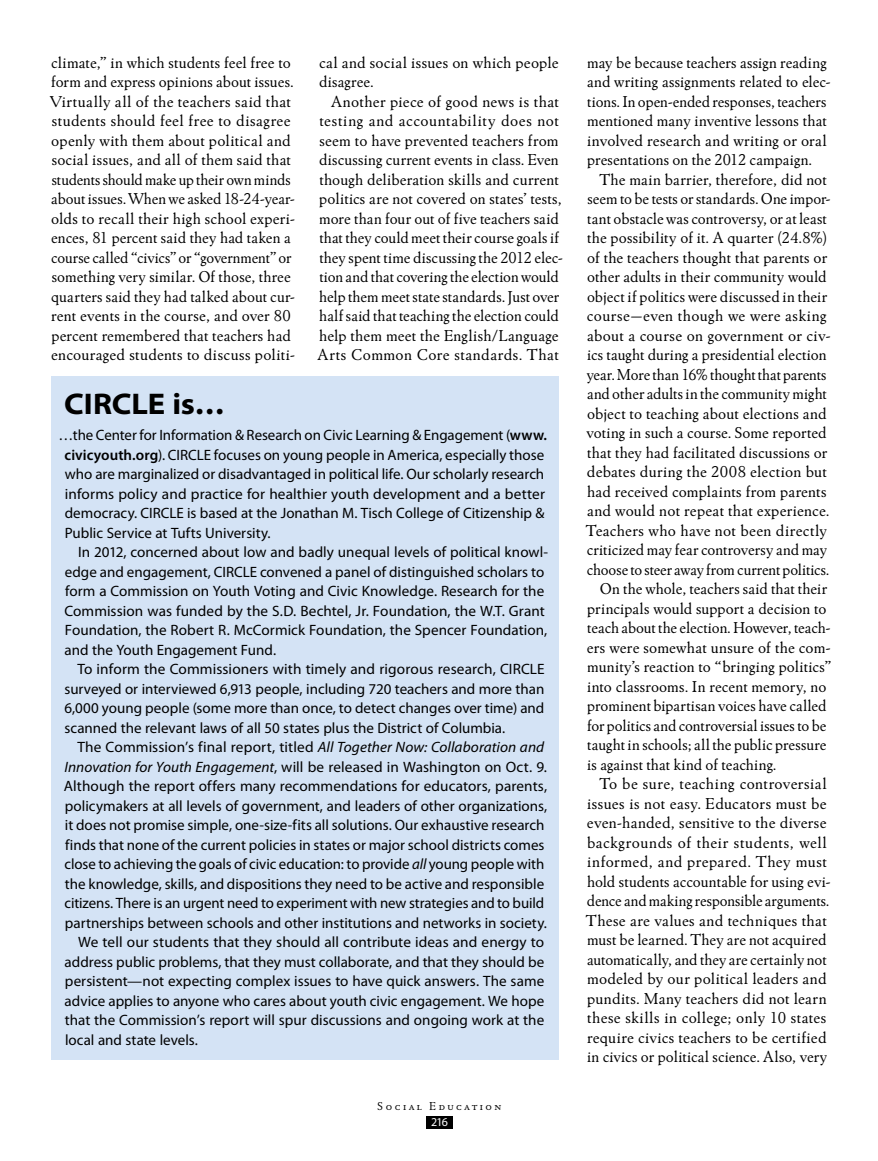
<style>
.page{position:relative;width:878px;height:1161px;background:#fff}
.page>*{position:absolute;margin:0;border:0;box-sizing:border-box;transform-origin:0 0}
.t1{font:700 semi-expanded 30px "Myriad Pro";letter-spacing:-.005em;color:#000}
.t2{font:16.5px/19.5px "Winchester New ITC";letter-spacing:.01em;color:#000}
.t3{font:16.5px "Winchester New ITC";letter-spacing:-.01em;color:#000}
.t4{font:16.5px "Winchester New ITC";letter-spacing:.03em;color:#000}
.t5{font:15px/19.5px "Myriad Pro";color:#000}
.t6{font:12px "Winchester New ITC Book SC";letter-spacing:.2em;color:#000}
.t7{font:12px "Myriad Pro";color:#fff}
.s1{font-weight:600}
.s2{font-style:italic}
</style>
<div class="page">
<div style="left:426px;top:1117px;width:26px;height:12px;background:#000"></div>
<div style="left:51px;top:376px;width:507px;height:683px;background:#d4e3f5"></div>
<p class="t2" style="left:50px;top:52px;width:247px">climate,” in which students feel free to form and express opinions about issues.<br>Virtually all of the teachers said that students should feel free to disagree openly with them about political and social issues, and all of them said that students should make up their own minds about issues. When we asked 18-24-year&shy;olds to recall their high school experi&shy;ences, 81 percent said they had taken a course called “civics” or “government” or something very similar. Of those, three quarters said they had talked about cur&shy;rent events in the course, and over 80 percent remembered that teachers had encouraged students to discuss politi-</p>
<p class="t2" style="left:319px;top:52px;width:241px">cal and social issues on which people disagree.</p>
<p class="t2" style="left:317px;top:91px;width:247px;text-align:center">Another piece of good news is that testing and accountability does not seem to have prevented teachers from discussing current events in class. Even though deliberation skills and current politics are not covered on states’ tests, more than four out of five teachers said that they could meet their course goals if they spent time discussing the 2012 elec&shy;tion and that covering the election would help them meet state standards. Just over half said that teaching the election could help them meet the English/Language Arts Common Core standards. That</p>
<h1 class="t1" style="left:64px;top:387px;width:162px">CIRCLE is…</h1>
<p class="t5" style="left:65px;top:426px;width:484px;text-indent:-6px">…the Center for Information &amp; Research on Civic Learning &amp; Engagement (<span class="s1">www. civicyouth.org</span>). CIRCLE focuses on young people in America, especially those who are marginalized or disadvantaged in political life. Our scholarly research informs policy and practice for healthier youth development and a better democracy. CIRCLE is based at the Jonathan M. Tisch College of Citizenship &amp; Public Service at Tufts University.</p>
<p class="t5" style="left:64px;top:543px;width:485px;text-indent:14px">In 2012, concerned about low and badly unequal levels of political knowl&shy;edge and engagement, CIRCLE convened a panel of distinguished scholars to form a Commission on Youth Voting and Civic Knowledge. Research for the Commission was funded by the S.D. Bechtel, Jr. Foundation, the W.T. Grant Foundation, the Robert R. McCormick Foundation, the Spencer Foundation, and the Youth Engagement Fund.</p>
<p class="t5" style="left:64px;top:660px;width:482px;text-align:justify;text-indent:13px">To inform the Commissioners with timely and rigorous research, CIRCLE surveyed or interviewed 6,913 people, including 720 teachers and more than 6,000 young people (some more than once, to detect changes over time) and scanned the relevant laws of all 50 states plus the District of Columbia.</p>
<p class="t5" style="left:77px;top:738px;width:468px">The Commission’s final report, titled <span class="s2">All Together Now: Collaboration and</span></p>
<p class="t5" style="left:64px;top:757px;width:484px"><span class="s2">Innovation for Youth Engagement</span>, will be released in Washington on Oct. 9.</p>
<p class="t5" style="left:64px;top:777px;width:485px">Although the report offers many recommendations for educators, parents,</p>
<p class="t5" style="left:65px;top:796px;width:484px">policymakers at all levels of government, and leaders of other organizations,</p>
<p class="t5" style="left:65px;top:816px;width:481px">it does not promise simple, one-size-fits all solutions. Our exhaustive research</p>
<p class="t5" style="left:65px;top:835px;width:481px">finds that none of the current policies in states or major school districts comes</p>
<p class="t5" style="left:65px;top:855px;width:481px">close to achieving the goals of civic education: to provide <span class="s2">all</span> young people with</p>
<p class="t5" style="left:65px;top:874px;width:481px">the knowledge, skills, and dispositions they need to be active and responsible</p>
<p class="t5" style="left:65px;top:894px;width:481px">citizens. There is an urgent need to experiment with new strategies and to build</p>
<p class="t5" style="left:65px;top:913px;width:483px">partnerships between schools and other institutions and networks in society.</p>
<p class="t5" style="left:78px;top:933px;width:467px">We tell our students that they should all contribute ideas and energy to</p>
<p class="t5" style="left:65px;top:952px;width:481px">address public problems, that they must collaborate, and that they should be</p>
<p class="t5" style="left:65px;top:972px;width:481px">persistent—not expecting complex issues to have quick answers. The same</p>
<p class="t5" style="left:65px;top:991px;width:481px">advice applies to anyone who cares about youth civic engagement. We hope</p>
<p class="t5" style="left:65px;top:1011px;width:481px">that the Commission’s report will spur discussions and ongoing work at the</p>
<p class="t5" style="left:65px;top:1030px;width:134px">local and state levels.</p>
<p class="t6" style="left:377px;top:1098px;width:125px">Social Education</p>
<p class="t7" style="left:431px;top:1116px;width:18px">216</p>
<p class="t2" style="left:587px;top:52px;width:245px">may be because teachers assign reading and writing assignments related to elec&shy;tions. In open-ended responses, teachers mentioned many inventive lessons that involved research and writing or oral presentations on the 2012 campaign.</p>
<p class="t2" style="left:599px;top:169px;width:229px">The main barrier, therefore, did not</p>
<p class="t2" style="left:587px;top:189px;width:245px">seem to be tests or standards. One impor-</p>
<p class="t2" style="left:587px;top:208px;width:241px">tant obstacle was controversy, or at least</p>
<p class="t2" style="left:587px;top:228px;width:241px">the possibility of it. A quarter (24.8%)</p>
<p class="t2" style="left:587px;top:247px;width:242px">of the teachers thought that parents or</p>
<p class="t2" style="left:587px;top:267px;width:241px">other adults in their community would</p>
<p class="t2" style="left:587px;top:286px;width:242px">object if politics were discussed in their</p>
<p class="t2" style="left:587px;top:306px;width:241px">course—even though we were asking</p>
<p class="t2" style="left:587px;top:325px;width:245px">about a course on government or civ-</p>
<p class="t2" style="left:587px;top:345px;width:241px">ics taught during a presidential election</p>
<p class="t2" style="left:586px;top:364px;width:241px">year. More than 16% thought that parents</p>
<p class="t2" style="left:587px;top:384px;width:241px">and other adults in the community might</p>
<p class="t2" style="left:587px;top:403px;width:241px">object to teaching about elections and</p>
<p class="t2" style="left:586px;top:423px;width:242px">voting in such a course. Some reported</p>
<p class="t2" style="left:587px;top:442px;width:241px">that they had facilitated discussions or</p>
<p class="t2" style="left:587px;top:462px;width:241px">debates during the 2008 election but</p>
<p class="t2" style="left:587px;top:481px;width:241px">had received complaints from parents</p>
<p class="t2" style="left:587px;top:501px;width:244px">and would not repeat that experience.</p>
<p class="t2" style="left:586px;top:520px;width:243px">Teachers who have not been directly</p>
<p class="t2" style="left:587px;top:540px;width:242px">criticized may fear controversy and may</p>
<p class="t3" style="left:587px;top:559px;width:244px">choose to steer away from current politics.</p>
<p class="t2" style="left:600px;top:579px;width:229px">On the whole, teachers said that their</p>
<p class="t2" style="left:587px;top:598px;width:241px">principals would support a decision to</p>
<p class="t2" style="left:587px;top:618px;width:245px">teach about the election. However, teach-</p>
<p class="t2" style="left:587px;top:637px;width:245px">ers were somewhat unsure of the com-</p>
<p class="t2" style="left:587px;top:657px;width:245px">munity’s reaction to “bringing politics”</p>
<p class="t2" style="left:587px;top:676px;width:241px">into classrooms. In recent memory, no</p>
<p class="t2" style="left:587px;top:696px;width:241px">prominent bipartisan voices have called</p>
<p class="t2" style="left:587px;top:715px;width:241px">for politics and controversial issues to be</p>
<p class="t2" style="left:587px;top:735px;width:241px">taught in schools; all the public pressure</p>
<p class="t2" style="left:587px;top:754px;width:191px">is against that kind of teaching.</p>
<p class="t2" style="left:599px;top:774px;width:229px">To be sure, teaching controversial</p>
<p class="t2" style="left:587px;top:793px;width:241px">issues is not easy. Educators must be</p>
<p class="t2" style="left:587px;top:813px;width:241px">even-handed, sensitive to the diverse</p>
<p class="t4" style="left:587px;top:832px;width:241px">backgrounds of their students, well</p>
<p class="t2" style="left:587px;top:852px;width:241px">informed, and prepared. They must</p>
<p class="t2" style="left:587px;top:871px;width:245px">hold students accountable for using evi-</p>
<p class="t2" style="left:587px;top:891px;width:244px">dence and making responsible arguments.</p>
<p class="t2" style="left:586px;top:910px;width:242px">These are values and techniques that</p>
<p class="t2" style="left:587px;top:930px;width:241px">must be learned. They are not acquired</p>
<p class="t2" style="left:587px;top:949px;width:241px">automatically, and they are certainly not</p>
<p class="t2" style="left:587px;top:969px;width:241px">modeled by our political leaders and</p>
<p class="t2" style="left:587px;top:988px;width:241px">pundits. Many teachers did not learn</p>
<p class="t2" style="left:587px;top:1008px;width:241px">these skills in college; only 10 states</p>
<p class="t2" style="left:587px;top:1027px;width:241px">require civics teachers to be certified</p>
<p class="t2" style="left:587px;top:1047px;width:242px">in civics or political science. Also, very</p>
</div>
